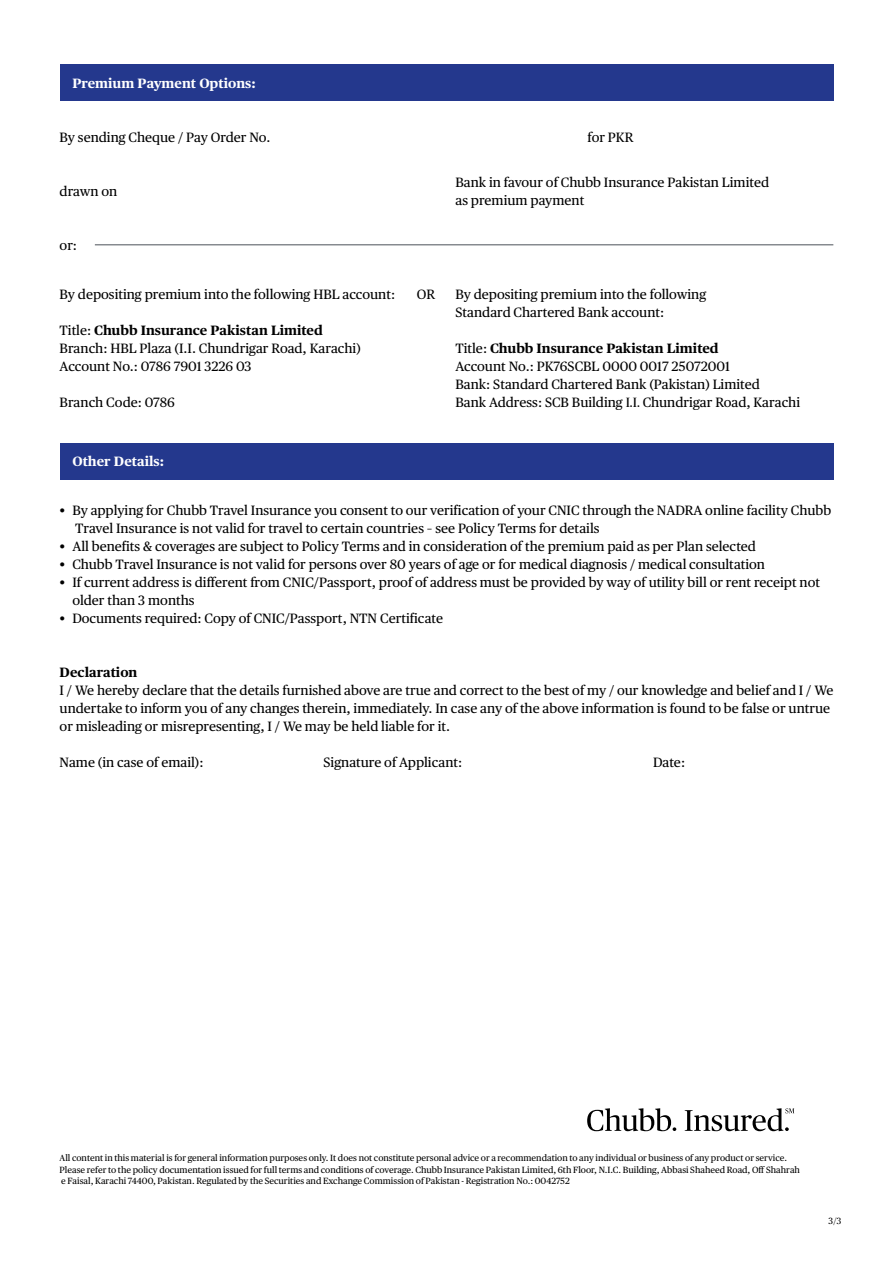
<style>
.page{position:relative;width:893px;height:1263px;background:#fff}
.page>*{position:absolute;margin:0;border:0;box-sizing:border-box;transform-origin:0 0}
.t1{font:13.5px/18px "Chubb Publico Text";color:#000}
.t2{font:700 13.5px "Chubb Publico Text";color:#fff}
.t3{font:700 13.5px "Chubb Publico Text";color:#000}
.t4{font:9px/11.2px "Chubb Publico Text";color:#000}
.t5{font:9px "Chubb Publico Office";color:#000}
.s1{font-weight:700}
.s2{font-family:"Chubb Publico Office"}
.s3{font-family:"Chubb Publico Text"}
</style>
<div class="page">
<div style="left:60px;top:65px;width:773px;height:36px;background:#24388d"></div>
<hr style="left:95px;top:244px;width:738px;height:1px;background:#4b5159">
<div style="left:60px;top:443px;width:773px;height:36px;background:#24388d"></div>
<svg style="left:587px;top:1108px;width:89px;height:23px"></svg>
<svg style="left:685px;top:1108px;width:109px;height:23px"></svg>
<p class="t2" style="left:72px;top:73px;width:185px">Premium Payment Options:</p>
<p class="t1" style="left:60px;top:128px;width:212px">By sending Cheque / Pay Order No.</p>
<p class="t1" style="left:587px;top:128px;width:48px">for PKR</p>
<p class="t1" style="left:60px;top:182px;width:59px">drawn on</p>
<p class="t1" style="left:455px;top:173px;width:315px">Bank in favour of Chubb Insurance Pakistan Limited as premium payment</p>
<p class="t1" style="left:60px;top:236px;width:19px">or:</p>
<p class="t1" style="left:455px;top:284px;width:252px">By depositing premium into the following<br>Standard Chartered Bank account:</p>
<p class="t1" style="left:60px;top:284px;width:337px">By depositing premium into the following HBL account:</p>
<p class="t1" style="left:60px;top:320px;width:303px">Title: <span class="s1">Chubb Insurance Pakistan Limited<br></span>Branch: HBL Plaza (I.I. Chundrigar Road, Karachi)<br>Account No.: 0786 7901 3226 03</p>
<p class="t1" style="left:60px;top:392px;width:117px">Branch Code: 0786</p>
<p class="t1" style="left:417px;top:284px;width:20px">OR</p>
<p class="t1" style="left:455px;top:338px;width:346px">Title: <span class="s1">Chubb Insurance Pakistan Limited<br></span>Account No.: PK76SCBL 0000 0017 25072001<br>Bank: Standard Chartered Bank (Pakistan) Limited<br>Bank Address: SCB Building <span class="s2">I.I.</span> Chundrigar Road, Karachi</p>
<p class="t2" style="left:72px;top:451px;width:93px">Other Details:</p>
<p class="t1" style="left:75px;top:500px;width:757px;text-indent:-16px">• By applying for Chubb Travel Insurance you consent to our verification of your CNIC through the NADRA online facility Chubb<br>Travel Insurance is not valid for travel to certain countries – see Policy Terms for details</p>
<p class="t1" style="left:60px;top:536px;width:698px">• All benefits &amp; coverages are subject to Policy Terms and in consideration of the premium paid as per Plan selected</p>
<p class="t1" style="left:60px;top:554px;width:707px">• Chubb Travel Insurance is not valid for persons over 80 years of age or for medical diagnosis / medical consultation</p>
<p class="t1" style="left:72px;top:572px;width:749px;text-indent:-13px">• If current address is different from CNIC/Passport, proof of address must be provided by way of utility bill or rent receipt not older than 3 months</p>
<p class="t1" style="left:60px;top:608px;width:385px">• Documents required: Copy of CNIC/Passport, NTN Certificate</p>
<p class="t3" style="left:60px;top:662px;width:79px">Declaration</p>
<p class="t1" style="left:60px;top:680px;width:775px">I / We hereby declare that the details furnished above are true and correct to the best of my / our knowledge and belief and I / We undertake to inform you of any changes therein, immediately. In case any of the above information is found to be false or untrue or misleading or misrepresenting, I / We may be held liable for it.</p>
<p class="t1" style="left:60px;top:752px;width:145px">Name (in case of email):</p>
<p class="t1" style="left:324px;top:752px;width:140px">Signature of Applicant:</p>
<p class="t1" style="left:653px;top:752px;width:34px">Date:</p>
<p class="t4" style="left:60px;top:1152px;width:742px"><span class="s2">A</span>ll content in this material is for general information purposes only. It does not constitute personal advice or a recommendation to any individual or business of any product or service.<br>Please refer to the policy documentation issued for full terms and conditions of coverage. Chubb Insurance Pakistan Limited, 6th Floor, N.I.C. Building, Abbasi Shaheed Road, Off Shahrah e Faisal, Karachi 74400, Pakistan. Regulated by the Securities and Exchange Commission of Pakistan - Registration No.: 0042752</p>
<p class="t5" style="left:829px;top:1217px;width:14px"><span class="s3">3</span>/3</p>
</div>
